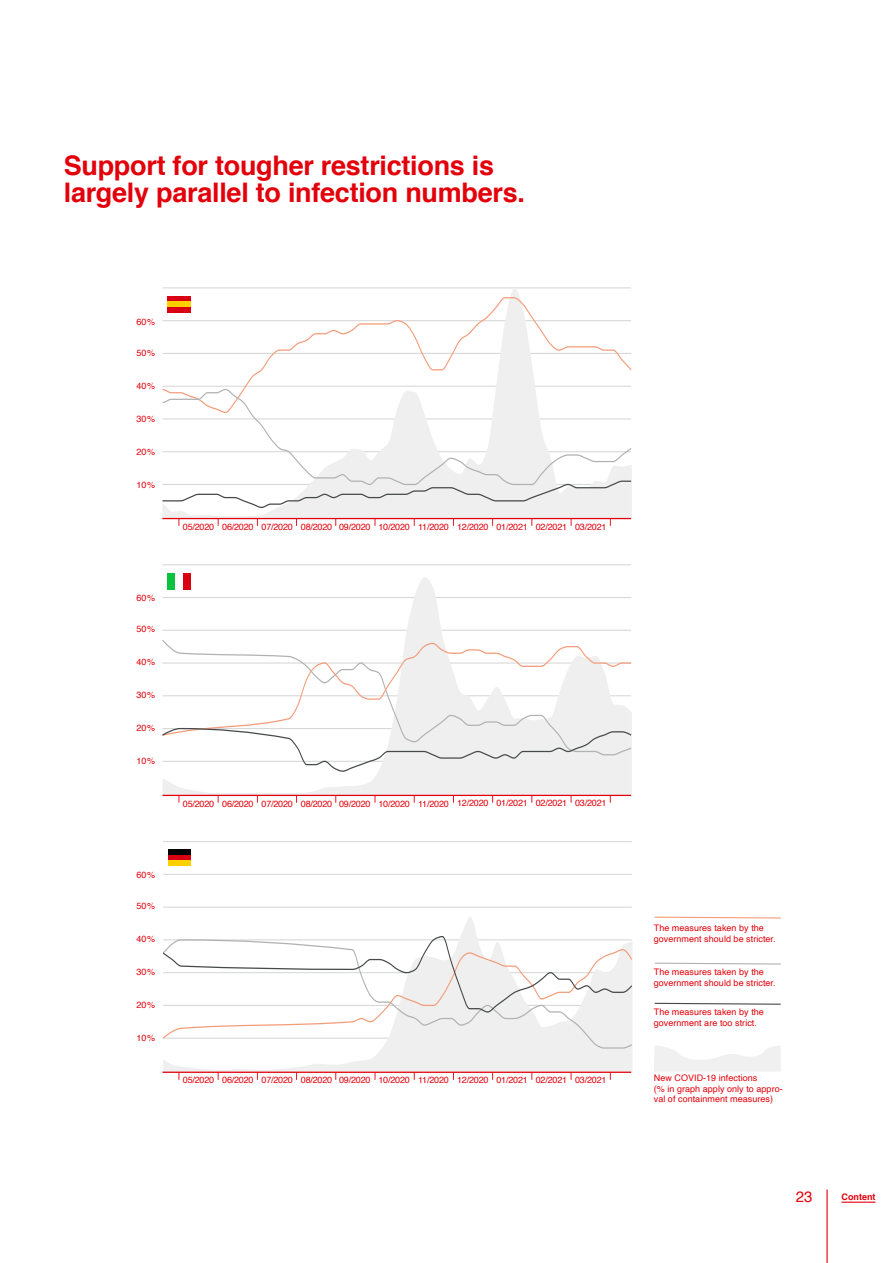
<style>
.page{position:relative;width:893px;height:1263px;background:#fff}
.page>*{position:absolute;margin:0;border:0;box-sizing:border-box;transform-origin:0 0}
.t1{font:700 27px/27px "Helvetica";letter-spacing:-.01em;color:#e3000b}
.t2{font:15px "Helvetica";color:#e3000b}
.t3{font:9px/10.5px "Helvetica";letter-spacing:.005em;color:#e3000b}
.t4{font:700 9px "Helvetica";color:#e3000b}
</style>
<div class="page">
<hr style="left:826px;top:1189px;width:2px;height:74px;background:#e3000b">
<hr style="left:841px;top:1201px;width:34px;height:2px;background:#e3000b">
<hr style="left:163px;top:907px;width:469px;height:1px;background:#d7d8d8">
<hr style="left:163px;top:874px;width:469px;height:1px;background:#d7d8d8">
<hr style="left:163px;top:841px;width:469px;height:1px;background:#d7d8d8">
<hr style="left:162px;top:564px;width:469px;height:1px;background:#d7d8d8">
<svg style="left:163px;top:917px;width:469px;height:155px"></svg>
<svg style="left:163px;top:1040px;width:469px;height:9px"></svg>
<svg style="left:163px;top:935px;width:469px;height:105px"></svg>
<svg style="left:162px;top:577px;width:470px;height:218px"></svg>
<svg style="left:162px;top:638px;width:470px;height:4px"></svg>
<svg style="left:162px;top:642px;width:470px;height:130px"></svg>
<svg style="left:162px;top:288px;width:470px;height:230px;fill:#efefef"></svg>
<svg style="left:162px;top:296px;width:470px;height:92px"></svg>
<svg style="left:162px;top:388px;width:470px;height:92px"></svg>
<svg style="left:162px;top:480px;width:470px;height:29px"></svg>
<hr style="left:162px;top:518px;width:469px;height:1px;background:#e3000b">
<hr style="left:162px;top:795px;width:469px;height:1px;background:#e3000b">
<hr style="left:162px;top:1072px;width:469px;height:1px;background:#e3000b">
<svg style="left:654px;top:916px;width:127px;height:3px"></svg>
<svg style="left:654px;top:962px;width:127px;height:3px"></svg>
<svg style="left:654px;top:1002px;width:127px;height:3px"></svg>
<svg style="left:654px;top:1046px;width:127px;height:25px"></svg>
<div style="left:167px;top:573px;width:8px;height:16px;background:#08c240"></div>
<div style="left:175px;top:573px;width:8px;height:16px;background:#fff"></div>
<div style="left:183px;top:573px;width:8px;height:16px;background:#d90012"></div>
<div style="left:167px;top:296px;width:24px;height:5px;background:#d90012"></div>
<div style="left:167px;top:301px;width:24px;height:6px;background:#ffcf00"></div>
<div style="left:167px;top:307px;width:24px;height:6px;background:#d90012"></div>
<div style="left:168px;top:849px;width:23px;height:6px;background:#000"></div>
<div style="left:168px;top:855px;width:23px;height:5px;background:#d90012"></div>
<div style="left:168px;top:860px;width:23px;height:6px;background:#ffcf00"></div>
<h1 class="t1" style="left:64px;top:152px;width:463px">Support for tougher restrictions is largely parallel to infection numbers.</h1>
<p class="t3" style="left:137px;top:317px;width:20px">60%</p>
<p class="t3" style="left:137px;top:348px;width:20px">50%</p>
<p class="t3" style="left:137px;top:381px;width:20px">40%</p>
<p class="t3" style="left:137px;top:414px;width:20px">30%</p>
<p class="t3" style="left:137px;top:447px;width:20px">20%</p>
<p class="t3" style="left:137px;top:480px;width:20px">10%</p>
<p class="t3" style="left:137px;top:593px;width:20px">60%</p>
<p class="t3" style="left:137px;top:624px;width:20px">50%</p>
<p class="t3" style="left:137px;top:657px;width:20px">40%</p>
<p class="t3" style="left:137px;top:690px;width:20px">30%</p>
<p class="t3" style="left:137px;top:723px;width:20px">20%</p>
<p class="t3" style="left:137px;top:756px;width:20px">10%</p>
<p class="t3" style="left:137px;top:870px;width:20px">60%</p>
<p class="t3" style="left:137px;top:901px;width:20px">50%</p>
<p class="t3" style="left:137px;top:934px;width:20px">40%</p>
<p class="t3" style="left:137px;top:967px;width:20px">30%</p>
<p class="t3" style="left:137px;top:1000px;width:20px">20%</p>
<p class="t3" style="left:137px;top:1033px;width:20px">10%</p>
<p class="t3" style="left:183px;top:521px;width:33px">05/2020</p>
<p class="t3" style="left:222px;top:521px;width:33px">06/2020</p>
<p class="t3" style="left:262px;top:521px;width:33px">07/2020</p>
<p class="t3" style="left:339px;top:521px;width:33px">09/2020</p>
<p class="t3" style="left:301px;top:521px;width:33px">08/2020</p>
<p class="t3" style="left:378px;top:521px;width:33px">10/2020</p>
<p class="t3" style="left:418px;top:521px;width:32px">11/2020</p>
<p class="t3" style="left:457px;top:521px;width:33px">12/2020</p>
<p class="t3" style="left:496px;top:521px;width:33px">01/2021</p>
<p class="t3" style="left:536px;top:521px;width:33px">02/2021</p>
<p class="t3" style="left:575px;top:521px;width:33px">03/2021</p>
<p class="t3" style="left:183px;top:798px;width:33px">05/2020</p>
<p class="t3" style="left:222px;top:798px;width:33px">06/2020</p>
<p class="t3" style="left:262px;top:798px;width:33px">07/2020</p>
<p class="t3" style="left:339px;top:798px;width:33px">09/2020</p>
<p class="t3" style="left:301px;top:798px;width:33px">08/2020</p>
<p class="t3" style="left:378px;top:798px;width:33px">10/2020</p>
<p class="t3" style="left:418px;top:798px;width:32px">11/2020</p>
<p class="t3" style="left:457px;top:798px;width:33px">12/2020</p>
<p class="t3" style="left:496px;top:798px;width:33px">01/2021</p>
<p class="t3" style="left:536px;top:798px;width:33px">02/2021</p>
<p class="t3" style="left:575px;top:798px;width:33px">03/2021</p>
<p class="t3" style="left:183px;top:1075px;width:33px">05/2020</p>
<p class="t3" style="left:222px;top:1075px;width:33px">06/2020</p>
<p class="t3" style="left:262px;top:1075px;width:33px">07/2020</p>
<p class="t3" style="left:339px;top:1075px;width:33px">09/2020</p>
<p class="t3" style="left:301px;top:1075px;width:33px">08/2020</p>
<p class="t3" style="left:378px;top:1075px;width:33px">10/2020</p>
<p class="t3" style="left:418px;top:1075px;width:32px">11/2020</p>
<p class="t3" style="left:457px;top:1075px;width:33px">12/2020</p>
<p class="t3" style="left:496px;top:1075px;width:33px">01/2021</p>
<p class="t3" style="left:536px;top:1075px;width:33px">02/2021</p>
<p class="t3" style="left:575px;top:1075px;width:33px">03/2021</p>
<p class="t3" style="left:654px;top:923px;width:123px">The measures taken by the government should be stricter.</p>
<p class="t3" style="left:654px;top:967px;width:123px">The measures taken by the government should be stricter.</p>
<p class="t3" style="left:654px;top:1007px;width:112px">The measures taken by the government are too strict.</p>
<p class="t3" style="left:654px;top:1073px;width:130px">New COVID-19 infections<br>(% in graph apply only to appro&shy;val of containment measures)</p>
<h2 class="t2" style="left:796px;top:1185px;width:18px">23</h2>
<p class="t4" style="left:841px;top:1190px;width:35px">Content</p>
</div>
